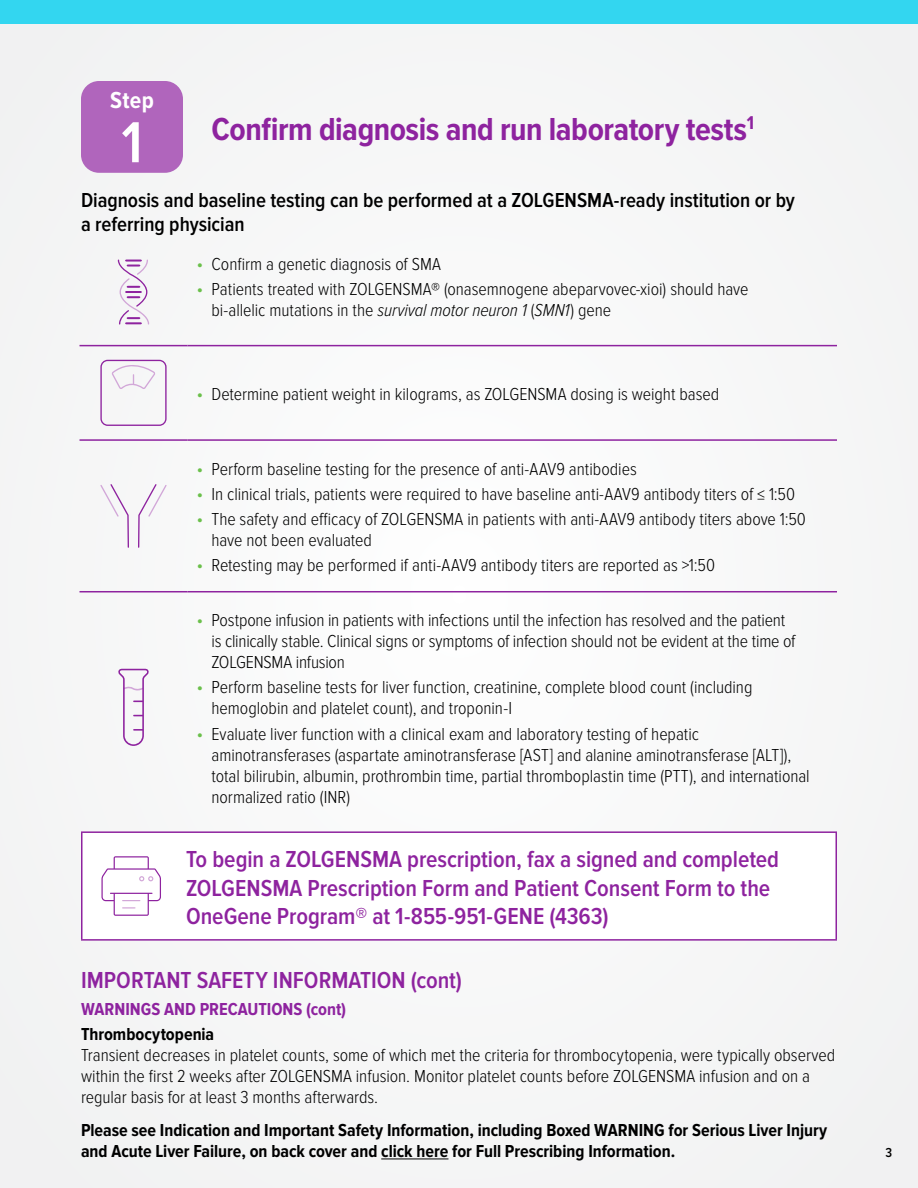
<style>
.page{position:relative;width:918px;height:1188px;background:#f6f7f7}
.page>*{position:absolute;margin:0;border:0;box-sizing:border-box;transform-origin:0 0}
.t1{font:600 60px "Proxima Nova Cond";color:#fff}
.t2{font:700 33px "Proxima Nova Cond";letter-spacing:-.015em;color:#8e239f}
.t3{font:600 24px/28.5px "Proxima Nova Cond";letter-spacing:-.005em;color:#8e239f}
.t4{font:700 24px "Proxima Nova Cond";color:#fff}
.t5{font:600 21px/24px "Proxima Nova Cond";color:#000}
.t6{font:300 18px/21px "Proxima Nova Cond";letter-spacing:-.005em;color:#000}
.t7{font:700 18px/21px "Proxima Nova Cond";color:#000}
.t8{font:700 18px "Proxima Nova Cond";color:#8e239f}
.t9{font:600 13.5px "Proxima Nova Cond";color:#000}
.s1{font-size:19.5px;color:#6bc04b}
.s2{font-style:italic}
</style>
<div class="page">
<div style="left:0;top:0;width:918px;height:24px;background:#33d6f0"></div>
<hr style="left:381px;top:1159px;width:67px;height:1px;background:#000">
<hr style="left:80px;top:345px;width:108px;height:1px;background:#8e239f">
<hr style="left:188px;top:345px;width:649px;height:1px;background:#8e239f">
<hr style="left:80px;top:591px;width:108px;height:1px;background:#8e239f">
<hr style="left:188px;top:591px;width:649px;height:1px;background:#8e239f">
<hr style="left:80px;top:439px;width:108px;height:2px;background:#8e239f">
<hr style="left:188px;top:439px;width:649px;height:2px;background:#8e239f">
<svg style="left:118px;top:260px;width:31px;height:65px"></svg>
<svg style="left:100px;top:360px;width:67px;height:66px"></svg>
<svg style="left:100px;top:484px;width:67px;height:64px"></svg>
<svg style="left:118px;top:669px;width:31px;height:77px"></svg>
<hr style="left:81px;top:831px;width:99px;height:2px;background:#8e239f">
<hr style="left:81px;top:833px;width:1px;height:106px;background:#8e239f">
<hr style="left:180px;top:831px;width:657px;height:2px;background:#8e239f">
<hr style="left:836px;top:833px;width:1px;height:106px;background:#8e239f">
<hr style="left:81px;top:939px;width:99px;height:2px;background:#8e239f">
<hr style="left:180px;top:939px;width:657px;height:2px;background:#8e239f">
<svg style="left:101px;top:856px;width:60px;height:60px"></svg>
<div style="left:81px;top:81px;width:102px;height:92px;background:#b065bc;border-radius:18px"></div>
<h3 class="t4" style="left:110px;top:87px;width:45px">Step</h3>
<h1 class="t1" style="left:121px;top:109px;width:23px">1</h1>
<h2 class="t2" style="left:212px;top:111px;width:544px">Confirm diagnosis and run laboratory tests<sup>1</sup></h2>
<p class="t5" style="left:81px;top:189px;width:716px">Diagnosis and baseline testing can be performed at a ZOLGENSMA-ready institution or by a referring physician</p>
<p class="t6" style="left:196px;top:253px;width:246px"><span class="s1">•</span> Confirm a genetic diagnosis of SMA</p>
<p class="t6" style="left:212px;top:279px;width:538px;text-indent:-15px"><span class="s1">•</span> Patients treated with ZOLGENSMA® (onasemnogene abeparvovec-xioi) should have bi-allelic mutations in the <span class="s2">survival motor neuron 1</span> (<span class="s2">SMN1</span>) gene</p>
<p class="t6" style="left:196px;top:384px;width:524px"><span class="s1">•</span> Determine patient weight in kilograms, as ZOLGENSMA dosing is weight based</p>
<p class="t6" style="left:196px;top:458px;width:442px"><span class="s1">•</span> Perform baseline testing for the presence of anti-AAV9 antibodies</p>
<p class="t6" style="left:196px;top:484px;width:600px"><span class="s1">•</span> In clinical trials, patients were required to have baseline anti-AAV9 antibody titers of ≤ 1:50</p>
<p class="t6" style="left:212px;top:509px;width:596px;text-indent:-15px"><span class="s1">•</span> The safety and efficacy of ZOLGENSMA in patients with anti-AAV9 antibody titers above 1:50 have not been evaluated</p>
<p class="t6" style="left:196px;top:555px;width:520px"><span class="s1">•</span> Retesting may be performed if anti-AAV9 antibody titers are reported as &gt;1:50</p>
<p class="t6" style="left:212px;top:610px;width:586px;text-indent:-15px"><span class="s1">•</span> Postpone infusion in patients with infections until the infection has resolved and the patient is clinically stable. Clinical signs or symptoms of infection should not be evident at the time of<br>ZOLGENSMA infusion</p>
<p class="t6" style="left:212px;top:677px;width:543px;text-indent:-15px"><span class="s1">•</span> Perform baseline tests for liver function, creatinine, complete blood count (including hemoglobin and platelet count), and troponin-I</p>
<p class="t6" style="left:212px;top:724px;width:600px;text-indent:-15px"><span class="s1">•</span> Evaluate liver function with a clinical exam and laboratory testing of hepatic aminotransferases (aspartate aminotransferase [AST] and alanine aminotransferase [ALT]), total bilirubin, albumin, prothrombin time, partial thromboplastin time (PTT), and international normalized ratio (INR)</p>
<h3 class="t3" style="left:186px;top:845px;width:595px">To begin a ZOLGENSMA prescription, fax a signed and completed<br>ZOLGENSMA Prescription Form and Patient Consent Form to the<br>OneGene Program® at 1-855-951-GENE (4363)</h3>
<h3 class="t3" style="left:81px;top:966px;width:383px">IMPORTANT SAFETY INFORMATION (cont)</h3>
<p class="t8" style="left:81px;top:999px;width:267px">WARNINGS AND PRECAUTIONS (cont)</p>
<p class="t7" style="left:81px;top:1024px;width:135px">Thrombocytopenia</p>
<p class="t6" style="left:81px;top:1044px;width:756px">Transient decreases in platelet counts, some of which met the criteria for thrombocytopenia, were typically observed within the first 2 weeks after ZOLGENSMA infusion. Monitor platelet counts before ZOLGENSMA infusion and on a regular basis for at least 3 months afterwards.</p>
<p class="t7" style="left:81px;top:1120px;width:748px">Please see Indication and Important Safety Information, including Boxed WARNING for Serious Liver Injury and Acute Liver Failure, on back cover and click here for Full Prescribing Information.</p>
<p class="t9" style="left:885px;top:1145px;width:8px">3</p>
</div>
